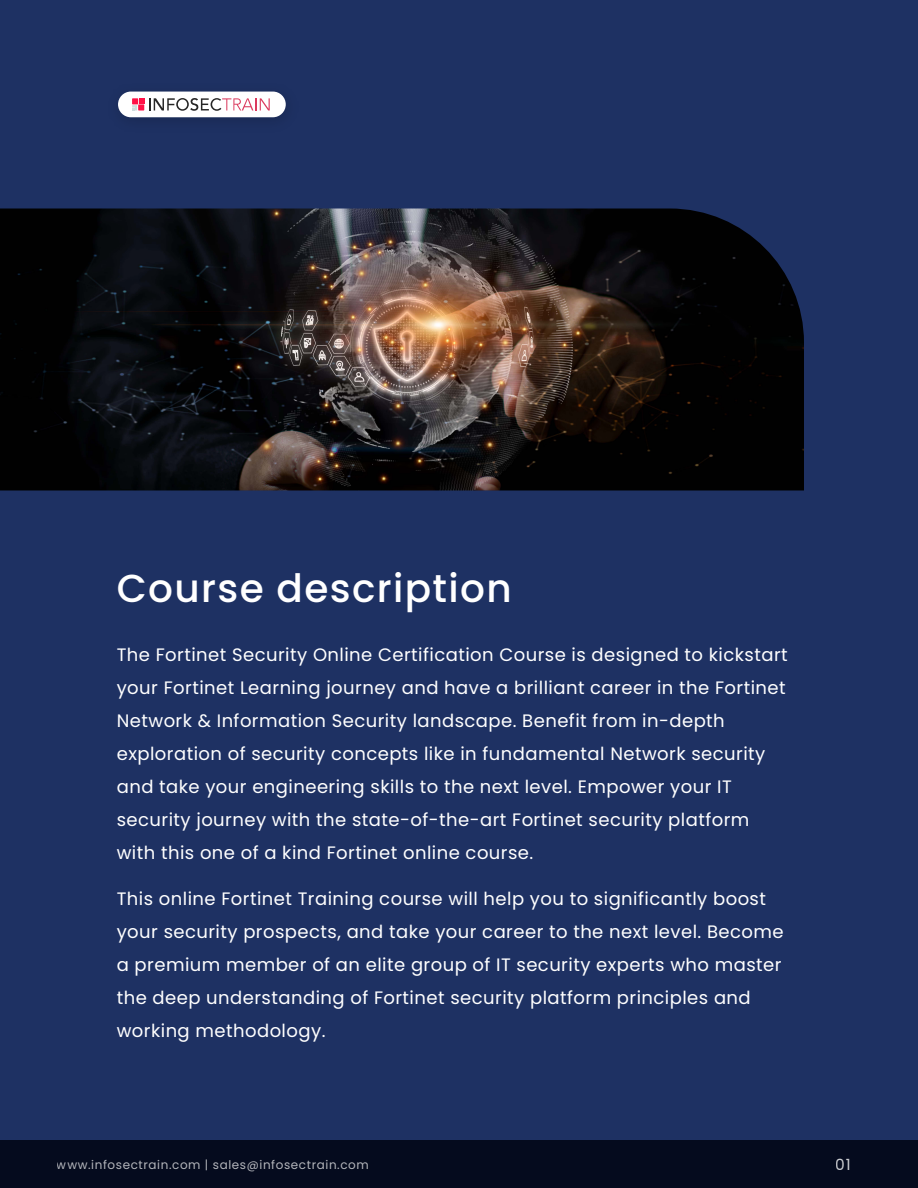
<style>
.page{position:relative;width:918px;height:1188px;background:#1e3163}
.page>*{position:absolute;margin:0;border:0;box-sizing:border-box;transform-origin:0 0}
.t1{font:500 39px "Poppins";letter-spacing:.035em;color:#fff}
.t2{font:18px/33px "Poppins";letter-spacing:.025em;color:#fff}
.t3{font:15.45px "Poppins";color:#fff}
.t4{font:12px "Poppins";letter-spacing:.05em;color:#fff}
</style>
<div class="page">
<img style="left:118px;top:91px;width:168px;height:28px">
<div style="left:118px;top:92px;width:168px;height:25px;background:#fff;border-radius:13px"></div>
<svg style="left:132px;top:98px;width:138px;height:13px"></svg>
<div style="left:0;top:1140px;width:918px;height:48px;background:#050b1e"></div>
<img style="left:0;top:208px;width:804px;height:282px">
<h1 class="t1" style="left:117px;top:565px;width:396px">Course description</h1>
<p class="t2" style="left:117px;top:638px;width:673px">The Fortinet Security Online Certification Course is designed to kickstart your Fortinet Learning journey and have a brilliant career in the Fortinet Network &amp; Information Security landscape. Benefit from in-depth exploration of security concepts like in fundamental Network security and take your engineering skills to the next level. Empower your IT security journey with the state-of-the-art Fortinet security platform with this one of a kind Fortinet online course.</p>
<p class="t2" style="left:117px;top:882px;width:668px">This online Fortinet Training course will help you to significantly boost your security prospects, and take your career to the next level. Become a premium member of an elite group of IT security experts who master the deep understanding of Fortinet security platform principles and working methodology.</p>
<p class="t4" style="left:57px;top:1158px;width:313px">www.infosectrain.com | sales@infosectrain.com</p>
<p class="t3" style="left:836px;top:1156px;width:17px">01</p>
</div>
